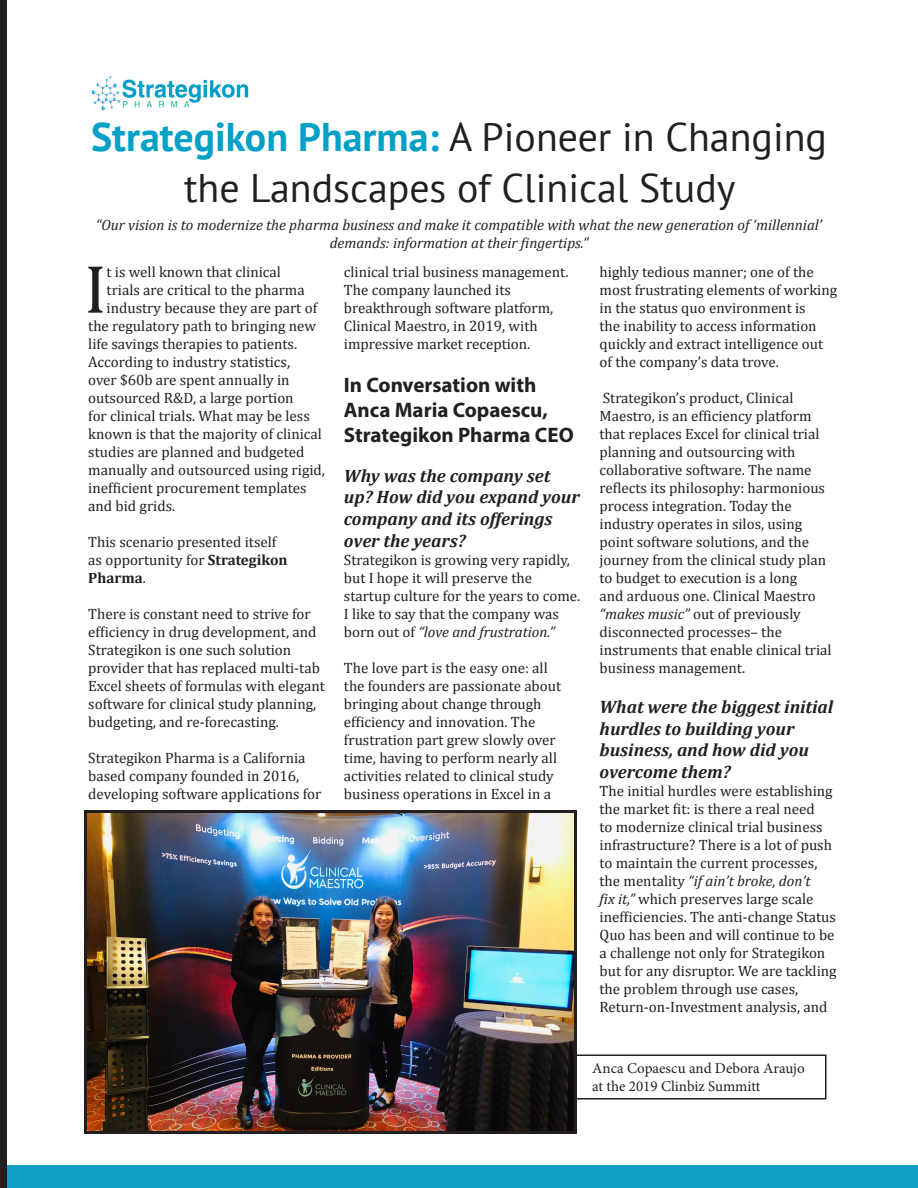
<style>
.page{position:relative;width:918px;height:1188px;background:#fff}
.page>*{position:absolute;margin:0;border:0;box-sizing:border-box;transform-origin:0 0}
.t1{font:69px "Cambria";color:#231f20}
.t2{font:39.9px/51px "PT Sans";color:#231f20;text-align:center}
.t3{font:700 21px/25.2px "Myriad Pro";color:#231f20}
.t4{font:italic 700 18px/21.6px "Cambria";color:#231f20}
.t5{font:15px/18px "Cambria";color:#231f20}
.t6{font:italic 15px/18px "Cambria";color:#231f20;text-align:center}
.t7{font:15px/18px "Minion Pro";color:#231f20}
.s1{font-weight:700;color:#01a0c7}
.s2{font-weight:700}
.s3{font-style:italic}
</style>
<div class="page">
<svg style="left:84px;top:810px;width:493px;height:323px;background:#302622"></svg>
<img style="left:91px;top:76px;width:158px;height:35px">
<img style="left:87px;top:813px;width:486px;height:317px">
<div style="left:0;top:1165px;width:918px;height:23px;background:#12a0c7"></div>
<div style="left:0;top:1px;width:6px;height:1187px;background:#231f20"></div>
<div style="left:574px;top:1054px;width:252px;height:46px;border:2px solid #231f20"></div>
<p class="t2" style="left:91px;top:111px;width:737px"><span class="s1">Strategikon Pharma:</span> A Pioneer in Changing the Landscapes of Clinical Study</p>
<p class="t6" style="left:96px;top:215px;width:728px">“Our vision is to modernize the pharma business and make it compatible with what the new generation of ‘millennial’ demands: information at their fingertips.”</p>
<p class="t1" style="left:84px;top:248px;width:24px">I</p>
<p class="t5" style="left:107px;top:262px;width:176px">t is well known that clinical</p>
<p class="t5" style="left:107px;top:280px;width:200px">trials are critical to the pharma</p>
<p class="t5" style="left:107px;top:298px;width:212px">industry because they are part of</p>
<p class="t5" style="left:88px;top:316px;width:229px">the regulatory path to bringing new</p>
<p class="t5" style="left:88px;top:334px;width:210px">life savings therapies to patients.</p>
<p class="t5" style="left:88px;top:352px;width:203px">According to industry statistics,</p>
<p class="t5" style="left:88px;top:370px;width:203px">over $60b are spent annually in</p>
<p class="t5" style="left:88px;top:388px;width:207px">outsourced R&amp;D, a large portion</p>
<p class="t5" style="left:88px;top:406px;width:223px">for clinical trials. What may be less</p>
<p class="t5" style="left:88px;top:424px;width:235px">known is that the majority of clinical</p>
<p class="t5" style="left:88px;top:442px;width:218px">studies are planned and budgeted</p>
<p class="t5" style="left:88px;top:460px;width:238px">manually and outsourced using rigid,</p>
<p class="t5" style="left:88px;top:478px;width:220px">inefficient procurement templates</p>
<p class="t5" style="left:88px;top:496px;width:88px">and bid grids.</p>
<p class="t5" style="left:88px;top:532px;width:201px">This scenario presented itself as opportunity for <span class="s2">Strategikon<br>Pharma</span>.</p>
<p class="t5" style="left:88px;top:604px;width:238px">There is constant need to strive for efficiency in drug development, and Strategikon is one such solution provider that has replaced multi-tab Excel sheets of formulas with elegant software for clinical study planning, budgeting, and re-forecasting.</p>
<p class="t5" style="left:88px;top:748px;width:235px">Strategikon Pharma is a California based company founded in 2016, developing software applications for</p>
<p class="t5" style="left:344px;top:262px;width:226px">clinical trial business management.<br>The company launched its breakthrough software platform,<br>Clinical Maestro, in 2019, with impressive market reception.</p>
<p class="t3" style="left:344px;top:372px;width:231px">In Conversation with<br>Anca Maria Copaescu,<br>Strategikon Pharma CEO</p>
<p class="t4" style="left:344px;top:464px;width:237px">Why was the company set up? How did you expand your company and its offerings over the years?</p>
<p class="t5" style="left:344px;top:550px;width:238px">Strategikon is growing very rapidly, but I hope it will preserve the startup culture for the years to come.<br>I like to say that the company was born out of <span class="s3">“love and frustration.”</span></p>
<p class="t5" style="left:344px;top:658px;width:219px">The love part is the easy one: all the founders are passionate about bringing about change through efficiency and innovation. The frustration part grew slowly over time, having to perform nearly all activities related to clinical study business operations in Excel in a</p>
<p class="t5" style="left:600px;top:262px;width:239px">highly tedious manner; one of the most frustrating elements of working in the status quo environment is<br>the inability to access information quickly and extract intelligence out of the company’s data trove.</p>
<p class="t5" style="left:600px;top:389px;width:234px">Strategikon’s product, Clinical Maestro, is an efficiency platform that replaces Excel for clinical trial planning and outsourcing with collaborative software. The name reflects its philosophy: harmonious process integration. Today the industry operates in silos, using point software solutions, and the journey from the clinical study plan to budget to execution is a long<br>and arduous one. Clinical Maestro <span class="s3">“makes music”</span> out of previously disconnected processes– the instruments that enable clinical trial business management.</p>
<p class="t4" style="left:600px;top:695px;width:235px">What were the biggest initial hurdles to building your business, and how did you overcome them?</p>
<p class="t5" style="left:600px;top:782px;width:239px">The initial hurdles were establishing the market fit: is there a real need<br>to modernize clinical trial business infrastructure? There is a lot of push to maintain the current processes, the mentality <span class="s3">“if ain’t broke, don’t<br>fix it,”</span> which preserves large scale inefficiencies. The anti-change Status Quo has been and will continue to be a challenge not only for Strategikon but for any disruptor. We are tackling the problem through use cases, Return-on-Investment analysis, and</p>
<p class="t7" style="left:592px;top:1059px;width:214px">Anca Copaescu and Debora Araujo at the 2019 Clinbiz Summitt</p>
</div>
